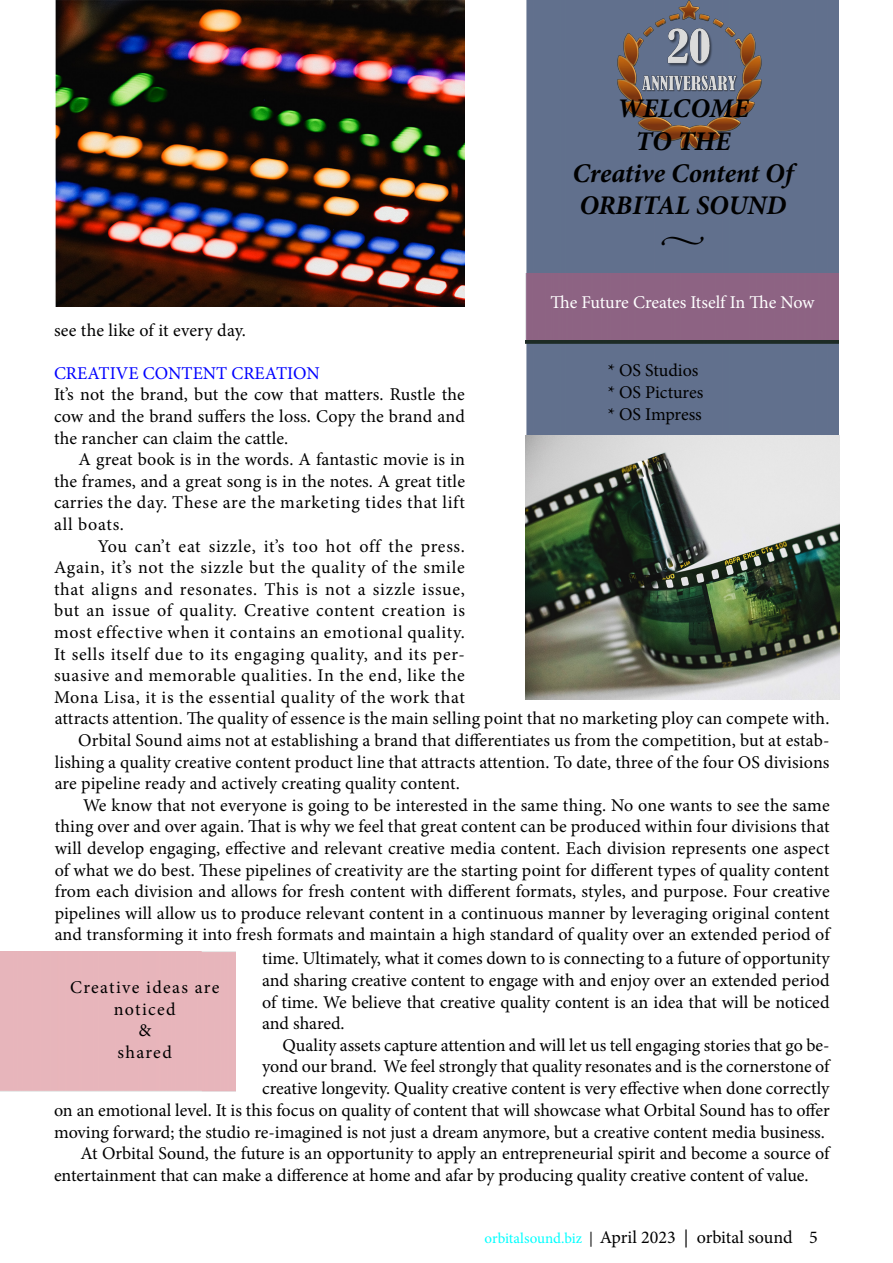
<style>
.page{position:relative;width:893px;height:1263px;background:#fff}
.page>*{position:absolute;margin:0;border:0;box-sizing:border-box;transform-origin:0 0}
.t1{font:italic 700 27px/32.4px "Minion Pro";color:#000;text-align:center}
.t2{font:18px/21.6px "Minion Pro";letter-spacing:.005em;color:#000;text-align:justify}
.t3{font:18px "Minion Pro";letter-spacing:.035em;color:#000}
.t4{font:18px "Minion Pro";letter-spacing:.04em;color:#000}
.t5{font:18px "Minion Pro";letter-spacing:-.01em;color:#fff}
.t6{font:18px/21.6px "Minion Pro";letter-spacing:.07em;color:#000;text-align:center}
.t7{font:18px "Minion Pro";color:#00f}
.s1{font-size:15px;color:#0ff}
.s2{font-size:15px}
</style>
<div class="page">
<div style="left:525px;top:177px;width:314px;height:303px;background:#61708d"></div>
<div style="left:525px;top:273px;width:314px;height:66px;background:#8d6383"></div>
<img style="left:55px;top:0;width:410px;height:306px">
<img style="left:526px;top:0;width:313px;height:177px">
<img style="left:526px;top:435px;width:314px;height:264px">
<h1 class="t1" style="left:573px;top:92px;width:222px">WELCOME<br>TO THE<br>Creative Content Of<br>ORBITAL SOUND •</h1>
<p class="t5" style="left:550px;top:291px;width:266px">The Future Creates Itself In The Now</p>
<p class="t2" style="left:54px;top:319px;width:194px">see the like of it every day.</p>
<p class="t7" style="left:54px;top:361px;width:267px">CREATIVE CONTENT CREATION</p>
<p class="t2" style="left:54px;top:384px;width:412px">It’s not the brand, but the cow that matters. Rustle the cow and the brand suffers the loss. Copy the brand and the rancher can claim the cattle.</p>
<p class="t2" style="left:54px;top:449px;width:412px;text-indent:25px">A great book is in the words. A fantastic movie is in the frames, and a great song is in the notes. A great title carries the day. These are the marketing tides that lift all boats.</p>
<p class="t3" style="left:98px;top:534px;width:369px">You can’t eat sizzle, it’s too hot off the press.</p>
<p class="t4" style="left:54px;top:555px;width:412px">Again, it’s not the sizzle but the quality of the smile</p>
<p class="t3" style="left:54px;top:577px;width:412px">that aligns and resonates. This is not a sizzle issue,</p>
<p class="t3" style="left:54px;top:599px;width:412px">but an issue of quality. Creative content creation is</p>
<p class="t4" style="left:54px;top:620px;width:412px">most effective when it contains an emotional quality.</p>
<p class="t4" style="left:54px;top:642px;width:412px">It sells itself due to its engaging quality, and its per-</p>
<p class="t3" style="left:54px;top:663px;width:412px">suasive and memorable qualities. In the end, like the</p>
<p class="t3" style="left:54px;top:685px;width:412px">Mona Lisa, it is the essential quality of the work that</p>
<p class="t2" style="left:55px;top:708px;width:776px">attracts attention. The quality of essence is the main selling point that no marketing ploy can compete with.</p>
<p class="t2" style="left:78px;top:729px;width:753px">Orbital Sound aims not at establishing a brand that differentiates us from the competition, but at estab-</p>
<p class="t2" style="left:55px;top:751px;width:776px">lishing a quality creative content product line that attracts attention. To date, three of the four OS divisions</p>
<p class="t2" style="left:55px;top:773px;width:407px">are pipeline ready and actively creating quality content.</p>
<p class="t2" style="left:83px;top:794px;width:748px">We know that not everyone is going to be interested in the same thing. No one wants to see the same</p>
<p class="t2" style="left:55px;top:816px;width:776px">thing over and over again. That is why we feel that great content can be produced within four divisions that</p>
<p class="t2" style="left:55px;top:837px;width:776px">will develop engaging, effective and relevant creative media content. Each division represents one aspect</p>
<p class="t2" style="left:55px;top:859px;width:776px">of what we do best. These pipelines of creativity are the starting point for different types of quality content</p>
<p class="t2" style="left:55px;top:881px;width:776px">from each division and allows for fresh content with different formats, styles, and purpose. Four creative</p>
<p class="t2" style="left:55px;top:902px;width:776px">pipelines will allow us to produce relevant content in a continuous manner by leveraging original content</p>
<p class="t2" style="left:55px;top:924px;width:776px">and transforming it into fresh formats and maintain a high standard of quality over an extended period of</p>
<p class="t2" style="left:608px;top:360px;width:97px;text-align:left">* OS Studios * OS Pictures * OS Impress</p>
<p class="t6" style="left:70px;top:977px;width:151px">Creative ideas are noticed<br>&amp;<br>shared</p>
<p class="t2" style="left:262px;top:948px;width:569px">time. Ultimately, what it comes down to is connecting to a future of opportunity and sharing creative content to engage with and enjoy over an extended period of time. We believe that creative quality content is an idea that will be noticed and shared.</p>
<p class="t2" style="left:262px;top:1034px;width:569px;text-indent:20px">Quality assets capture attention and will let us tell engaging stories that go be&shy;yond our brand. We feel strongly that quality resonates and is the cornerstone of creative longevity. Quality creative content is very effective when done correctly</p>
<p class="t2" style="left:54px;top:1099px;width:777px">on an emotional level. It is this focus on quality of content that will showcase what Orbital Sound has to offer</p>
<p class="t2" style="left:54px;top:1121px;width:772px">moving forward; the studio re-imagined is not just a dream anymore, but a creative content media business.</p>
<p class="t2" style="left:81px;top:1143px;width:750px">At Orbital Sound, the future is an opportunity to apply an entrepreneurial spirit and become a source of</p>
<p class="t2" style="left:54px;top:1164px;width:756px">entertainment that can make a difference at home and afar by producing quality creative content of value.</p>
<p class="t2" style="left:485px;top:1227px;width:335px"><span class="s1">orbitalsound.biz</span> <span class="s2">|</span> April 2023 | orbital sound 5</p>
</div>
